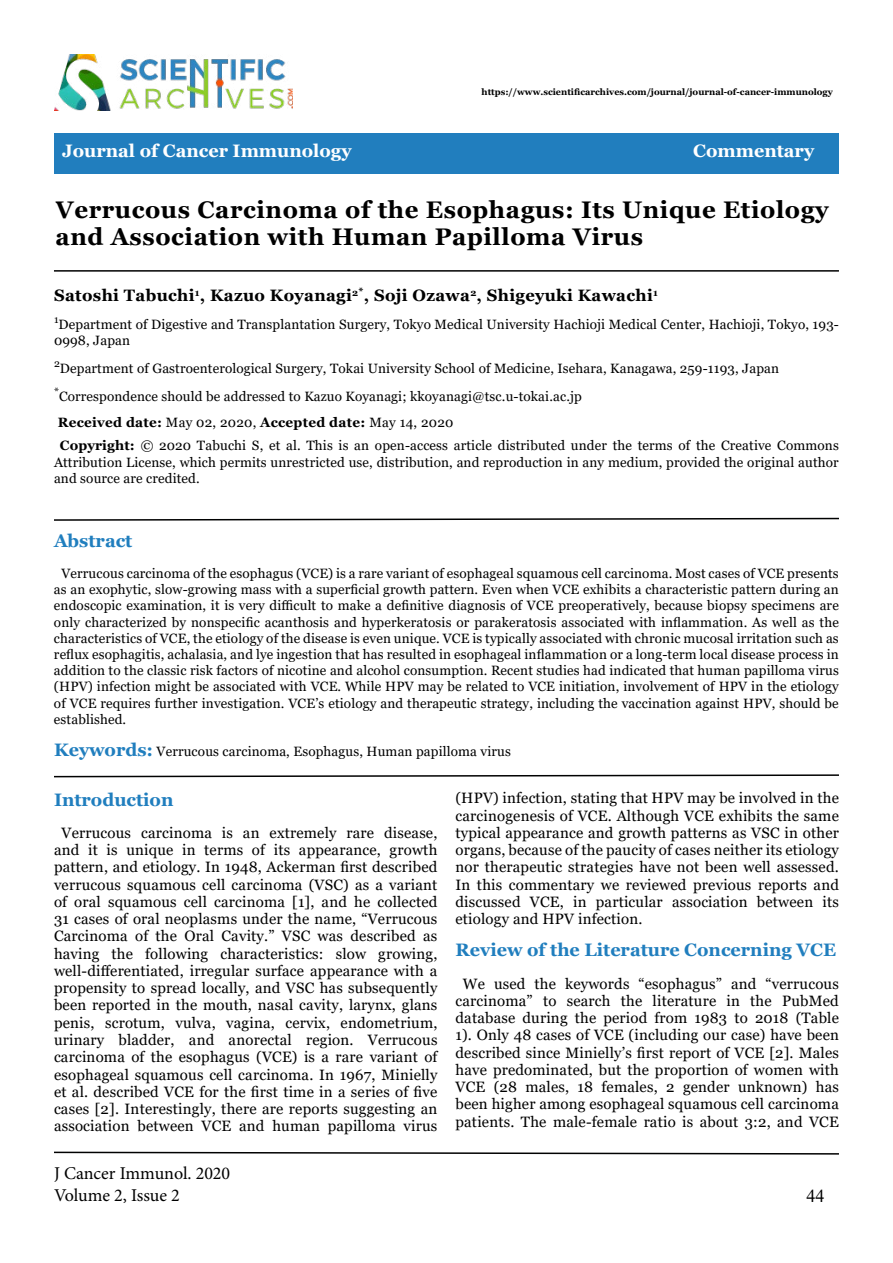
<style>
.page{position:relative;width:893px;height:1263px;background:#fff}
.page>*{position:absolute;margin:0;border:0;box-sizing:border-box;transform-origin:0 0}
.t1{font:700 24px/27px "Georgia";letter-spacing:.025em;color:#000}
.t2{font:700 18px "Georgia";color:#207ebe}
.t3{font:700 18px "Georgia";color:#fff}
.t4{font:18px/21.6px "Minion Pro";letter-spacing:-.005em;color:#000}
.t5{font:18px "Times New Roman";color:#000}
.t6{font:700 16.5px "Georgia";letter-spacing:.02em;color:#000101}
.t7{font:15px/17.2px "Georgia";letter-spacing:.01em;color:#000;text-align:center}
.t8{font:13.5px/16.2px "Georgia";letter-spacing:.01em;color:#000}
.t9{font:700 9px "Georgia";color:#000}
.s1{color:#000101}
.s2{font-weight:700;color:#000101}
.s3{font-weight:700}
.s4{font-weight:700;font-size:18px;color:#207ebe}
</style>
<div class="page">
<div style="left:54px;top:134px;width:785px;height:40px;background:#217ebe"></div>
<img style="left:54px;top:54px;width:238px;height:56px">
<svg style="left:54px;top:1151px;width:785px;height:4px"></svg>
<hr style="left:54px;top:270px;width:785px;height:2px;background:#000101">
<svg style="left:54px;top:517px;width:785px;height:4px"></svg>
<svg style="left:54px;top:774px;width:785px;height:4px"></svg>
<p class="t9" style="left:482px;top:87px;width:353px">https://www.scientificarchives.com/journal/journal-of-cancer-immunology</p>
<h2 class="t3" style="left:62px;top:139px;width:291px">Journal of Cancer Immunology</h2>
<h2 class="t3" style="left:693px;top:139px;width:122px">Commentary</h2>
<h1 class="t1" style="left:56px;top:196px;width:775px">Verrucous Carcinoma of the Esophagus: Its Unique Etiology and Association with Human Papilloma Virus</h1>
<p class="t6" style="left:54px;top:285px;width:605px">Satoshi Tabuchi<sup>1</sup>, Kazuo Koyanagi<sup>2</sup><sup>*</sup>, Soji Ozawa<sup>2</sup>, Shigeyuki Kawachi<sup>1</sup></p>
<p class="t8" style="left:54px;top:316px;width:786px"><sup>1</sup>Department of Digestive and Transplantation Surgery, Tokyo Medical University Hachioji Medical Center, Hachioji, Tokyo, 193-<br>0998, Japan</p>
<p class="t8" style="left:54px;top:354px;width:727px;line-height:28.5px"><sup>2</sup>Department of Gastroenterological Surgery, Tokai University School of Medicine, Isehara, Kanagawa, 259-1193, Japan <sup>*</sup><span class="s1">Correspondence should be addressed to Kazuo Koyanagi; kkoyanagi@tsc.u-tokai.ac.jp</span></p>
<p class="t8" style="left:58px;top:410px;width:783px;line-height:23.7px"><span class="s2">Received date:</span> May 02, 2020<span class="s1">,</span> <span class="s2">Accepted date:</span> May 14, 2020<br><span class="s3">Copyright:</span> © 2020 Tabuchi S, et al. This is an open-access article distributed under the terms of the Creative Commons</p>
<p class="t8" style="left:54px;top:454px;width:786px">Attribution License, which permits unrestricted use, distribution, and reproduction in any medium, provided the original author and source are credited.</p>
<h2 class="t2" style="left:54px;top:529px;width:80px">Abstract</h2>
<p class="t8" style="left:54px;top:565px;width:786px;text-align:justify;text-indent:8px">Verrucous carcinoma of the esophagus (VCE) is a rare variant of esophageal squamous cell carcinoma. Most cases of VCE presents as an exophytic, slow-growing mass with a superficial growth pattern. Even when VCE exhibits a characteristic pattern during an endoscopic examination, it is very difficult to make a definitive diagnosis of VCE preoperatively, because biopsy specimens are only characterized by nonspecific acanthosis and hyperkeratosis or parakeratosis associated with inflammation. As well as the characteristics of VCE, the etiology of the disease is even unique. VCE is typically associated with chronic mucosal irritation such as reflux esophagitis, achalasia, and lye ingestion that has resulted in esophageal inflammation or a long-term local disease process in addition to the classic risk factors of nicotine and alcohol consumption. Recent studies had indicated that human papilloma virus (HPV) infection might be associated with VCE. While HPV may be related to VCE initiation, involvement of HPV in the etiology of VCE requires further investigation. VCE’s etiology and therapeutic strategy, including the vaccination against HPV, should be established.</p>
<p class="t8" style="left:54px;top:743px;width:458px"><span class="s4">Keywords:</span> Verrucous carcinoma, Esophagus, Human papilloma virus</p>
<h2 class="t2" style="left:54px;top:788px;width:121px">Introduction</h2>
<p class="t7" style="left:54px;top:824px;width:385px">Verrucous carcinoma is an extremely rare disease, and it is unique in terms of its appearance, growth pattern, and etiology. In 1948, Ackerman first described verrucous squamous cell carcinoma (VSC) as a variant of oral squamous cell carcinoma [1], and he collected 31 cases of oral neoplasms under the name, “Verrucous Carcinoma of the Oral Cavity.” VSC was described as having the following characteristics: slow growing, well-differentiated, irregular surface appearance with a propensity to spread locally, and VSC has subsequently been reported in the mouth, nasal cavity, larynx, glans penis, scrotum, vulva, vagina, cervix, endometrium, urinary bladder, and anorectal region. Verrucous carcinoma of the esophagus (VCE) is a rare variant of esophageal squamous cell carcinoma. In 1967, Minielly et al. described VCE for the first time in a series of five cases [2]. Interestingly, there are reports suggesting an association between VCE and human papilloma virus</p>
<h2 class="t4" style="left:54px;top:1163px;width:178px">J Cancer Immunol. 2020<br>Volume 2, Issue 2</h2>
<p class="t7" style="left:455px;top:790px;width:385px;text-align:justify">(HPV) infection, stating that HPV may be involved in the carcinogenesis of VCE. Although VCE exhibits the same typical appearance and growth patterns as VSC in other organs, because of the paucity of cases neither its etiology nor therapeutic strategies have not been well assessed.<br>In this commentary we reviewed previous reports and discussed VCE, in particular association between its etiology and HPV infection.</p>
<h2 class="t2" style="left:455px;top:939px;width:382px">Review of the Literature Concerning VCE</h2>
<p class="t7" style="left:455px;top:975px;width:385px">We used the keywords “esophagus” and “verrucous carcinoma” to search the literature in the PubMed database during the period from 1983 to 2018 (Table 1). Only 48 cases of VCE (including our case) have been described since Minielly’s first report of VCE [2]. Males have predominated, but the proportion of women with VCE (28 males, 18 females, 2 gender unknown) has been higher among esophageal squamous cell carcinoma patients. The male-female ratio is about 3:2, and VCE</p>
<h2 class="t5" style="left:806px;top:1183px;width:19px">44</h2>
</div>
